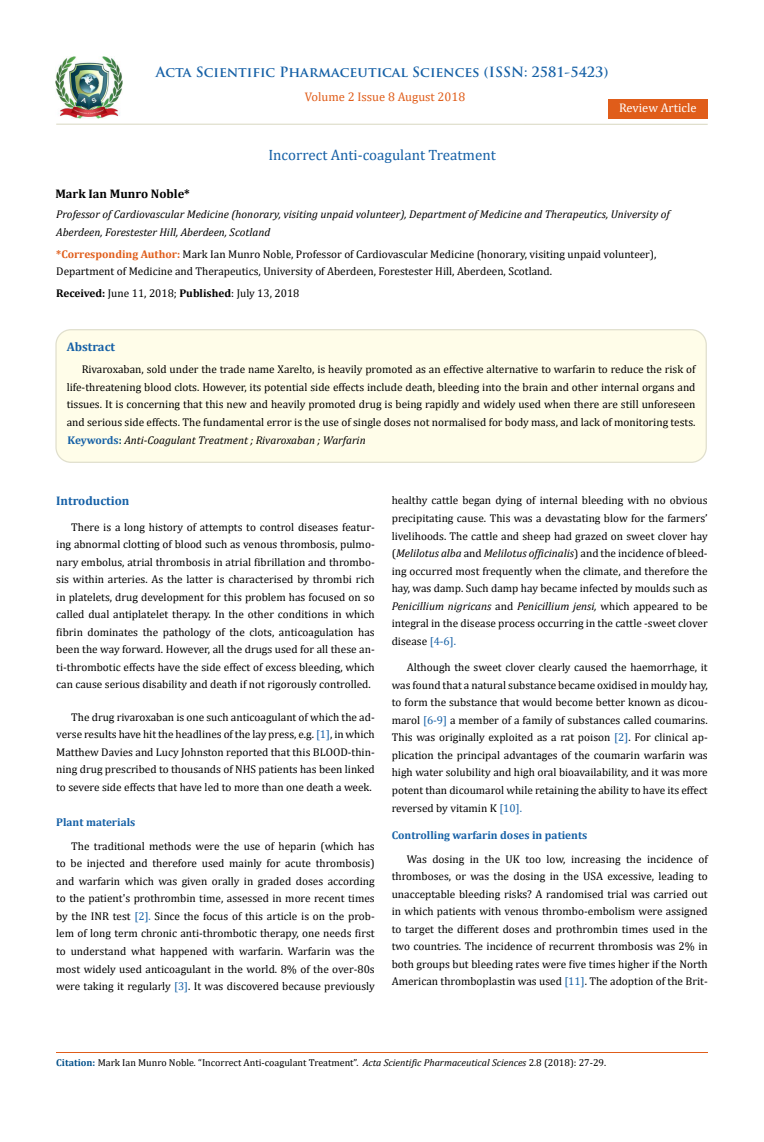
<style>
.page{position:relative;width:764px;height:1142px;background:#fff}
.page>*{position:absolute;margin:0;border:0;box-sizing:border-box;transform-origin:0 0}
.t1{font:15px "Cambria";color:#1560a6}
.t2{font:700 13.75px "Trajan Pro";color:#1560a6}
.t3{font:12.5px "Cambria";color:#e05d1a}
.t4{font:700 12.5px "Cambria";color:#1560a6}
.t5{font:700 12.5px "Cambria";color:#000}
.t6{font:12.5px "Cambria";color:#fff}
.t7{font:11.25px/17.5px "Cambria";color:#000;text-align:justify}
.t8{font:italic 11.25px/17.5px "Cambria";color:#000}
.t9{font:700 11.25px "Cambria";color:#1560a6}
.t10{font:10px "Cambria";color:#000}
.s1{font-weight:700;color:#e05d1a}
.s2{font-weight:700}
.s3{font-weight:700;font-style:normal;color:#1560a6}
.s4{font-weight:700;font-style:normal;color:#0e546a}
.s5{color:#1560a6}
.s6{font-style:italic}
.s7{font-weight:700;color:#035089}
</style>
<div class="page">
<img style="left:56px;top:57px;width:66px;height:61px">
<div style="left:608px;top:99px;width:99px;height:20px;background:#e05d1a"></div>
<div style="left:56px;top:329px;width:650px;height:133px;background:#fffde9;border-radius:15px"></div>
<div style="left:55px;top:329px;width:652px;height:134px;border:1px solid #e0dfcd;border-radius:15px"></div>
<hr style="left:56px;top:1052px;width:651px;height:1px;background:#e05d1a">
<hr style="left:56px;top:123px;width:651px;height:2px;background:#e0dfcd">
<p class="t2" style="left:156px;top:64px;width:454px">Acta Scientific Pharmaceutical Sciences (ISSN: 2581-5423)</p>
<p class="t3" style="left:305px;top:90px;width:162px">Volume 2 Issue 8 August 2018</p>
<p class="t6" style="left:619px;top:100px;width:79px">Review Article</p>
<h1 class="t1" style="left:268px;top:146px;width:229px">Incorrect Anti-coagulant Treatment</h1>
<p class="t5" style="left:55px;top:185px;width:136px">Mark Ian Munro Noble*</p>
<p class="t8" style="left:56px;top:205px;width:615px">Professor of Cardiovascular Medicine (honorary, visiting unpaid volunteer), Department of Medicine and Therapeutics, University of<br>Aberdeen, Forestester Hill, Aberdeen, Scotland</p>
<p class="t7" style="left:56px;top:245px;width:602px"><span class="s1">*Corresponding Author:</span> Mark Ian Munro Noble, Professor of Cardiovascular Medicine (honorary, visiting unpaid volunteer),<br>Department of Medicine and Therapeutics, University of Aberdeen, Forestester Hill, Aberdeen, Scotland.</p>
<p class="t7" style="left:56px;top:284px;width:245px"><span class="s2">Received:</span> June 11, 2018; <span class="s2">Published</span>: July 13, 2018</p>
<p class="t4" style="left:67px;top:337px;width:50px">Abstract</p>
<p class="t7" style="left:67px;top:360px;width:630px;text-indent:15px">Rivaroxaban, sold under the trade name Xarelto, is heavily promoted as an effective alternative to warfarin to reduce the risk of life-threatening blood clots. However, its potential side effects include death, bleeding into the brain and other internal organs and tissues. It is concerning that this new and heavily promoted drug is being rapidly and widely used when there are still unforeseen and serious side effects. The fundamental error is the use of single doses not normalised for body mass, and lack of monitoring tests.</p>
<p class="t8" style="left:68px;top:431px;width:300px"><span class="s3">Keywords</span><span class="s4">:</span> Anti-Coagulant Treatment ; Rivaroxaban ; Warfarin</p>
<p class="t4" style="left:56px;top:492px;width:75px">Introduction</p>
<p class="t7" style="left:56px;top:518px;width:320px;text-indent:15px">There is a long history of attempts to control diseases featur&shy;ing abnormal clotting of blood such as venous thrombosis, pulmo&shy;nary embolus, atrial thrombosis in atrial fibrillation and thrombo&shy;sis within arteries. As the latter is characterised by thrombi rich in platelets, drug development for this problem has focused on so called dual antiplatelet therapy. In the other conditions in which fibrin dominates the pathology of the clots, anticoagulation has been the way forward. However, all the drugs used for all these an&shy;ti-thrombotic effects have the side effect of excess bleeding, which can cause serious disability and death if not rigorously controlled.</p>
<p class="t7" style="left:56px;top:708px;width:320px;text-indent:15px">The drug rivaroxaban is one such anticoagulant of which the ad&shy;verse results have hit the headlines of the lay press, e.g. <span class="s5">[1]</span>, in which Matthew Davies and Lucy Johnston reported that this BLOOD-thin&shy;ning drug prescribed to thousands of NHS patients has been linked to severe side effects that have led to more than one death a week.</p>
<p class="t9" style="left:56px;top:814px;width:81px">Plant materials</p>
<p class="t7" style="left:56px;top:837px;width:320px;text-indent:15px">The traditional methods were the use of heparin (which has to be injected and therefore used mainly for acute thrombosis) and warfarin which was given orally in graded doses according to the patient's prothrombin time, assessed in more recent times by the INR test <span class="s5">[2].</span> Since the focus of this article is on the prob&shy;lem of long term chronic anti-thrombotic therapy, one needs first to understand what happened with warfarin. Warfarin was the most widely used anticoagulant in the world. 8% of the over-80s were taking it regularly <span class="s5">[3]</span>. It was discovered because previously</p>
<p class="t7" style="left:392px;top:492px;width:317px">healthy cattle began dying of internal bleeding with no obvious precipitating cause. This was a devastating blow for the farmers’ livelihoods. The cattle and sheep had grazed on sweet clover hay (<span class="s6">Melilotus alba</span> and <span class="s6">Melilotus officinalis</span>) and the incidence of bleed&shy;ing occurred most frequently when the climate, and therefore the hay, was damp. Such damp hay became infected by moulds such as <span class="s6">Penicillium nigricans</span> and <span class="s6">Penicillium jensi,</span> which appeared to be integral in the disease process occurring in the cattle -sweet clover disease <span class="s5">[4-6].</span></p>
<p class="t7" style="left:392px;top:658px;width:317px;text-indent:15px">Although the sweet clover clearly caused the haemorrhage, it was found that a natural substance became oxidised in mouldy hay, to form the substance that would become better known as dicou&shy;marol <span class="s5">[6-9]</span> a member of a family of substances called coumarins.<br>This was originally exploited as a rat poison <span class="s5">[2]</span>. For clinical ap&shy;plication the principal advantages of the coumarin warfarin was high water solubility and high oral bioavailability, and it was more potent than dicoumarol while retaining the ability to have its effect reversed by vitamin K <span class="s5">[10].</span></p>
<p class="t9" style="left:392px;top:827px;width:197px">Controlling warfarin doses in patients</p>
<p class="t7" style="left:392px;top:850px;width:317px;text-indent:15px">Was dosing in the UK too low, increasing the incidence of thromboses, or was the dosing in the USA excessive, leading to unacceptable bleeding risks? A randomised trial was carried out in which patients with venous thrombo-embolism were assigned to target the different doses and prothrombin times used in the two countries. The incidence of recurrent thrombosis was 2% in both groups but bleeding rates were five times higher if the North American thromboplastin was used <span class="s5">[11]</span>. The adoption of the Brit-</p>
<p class="t10" style="left:56px;top:1056px;width:551px"><span class="s7">Citation:</span> Mark Ian Munro Noble<span class="s6">.</span> “Incorrect Anti-coagulant Treatment”. <span class="s6">Acta Scientific Pharmaceutical Sciences</span> 2.8 (2018): 27-29.</p>
</div>
